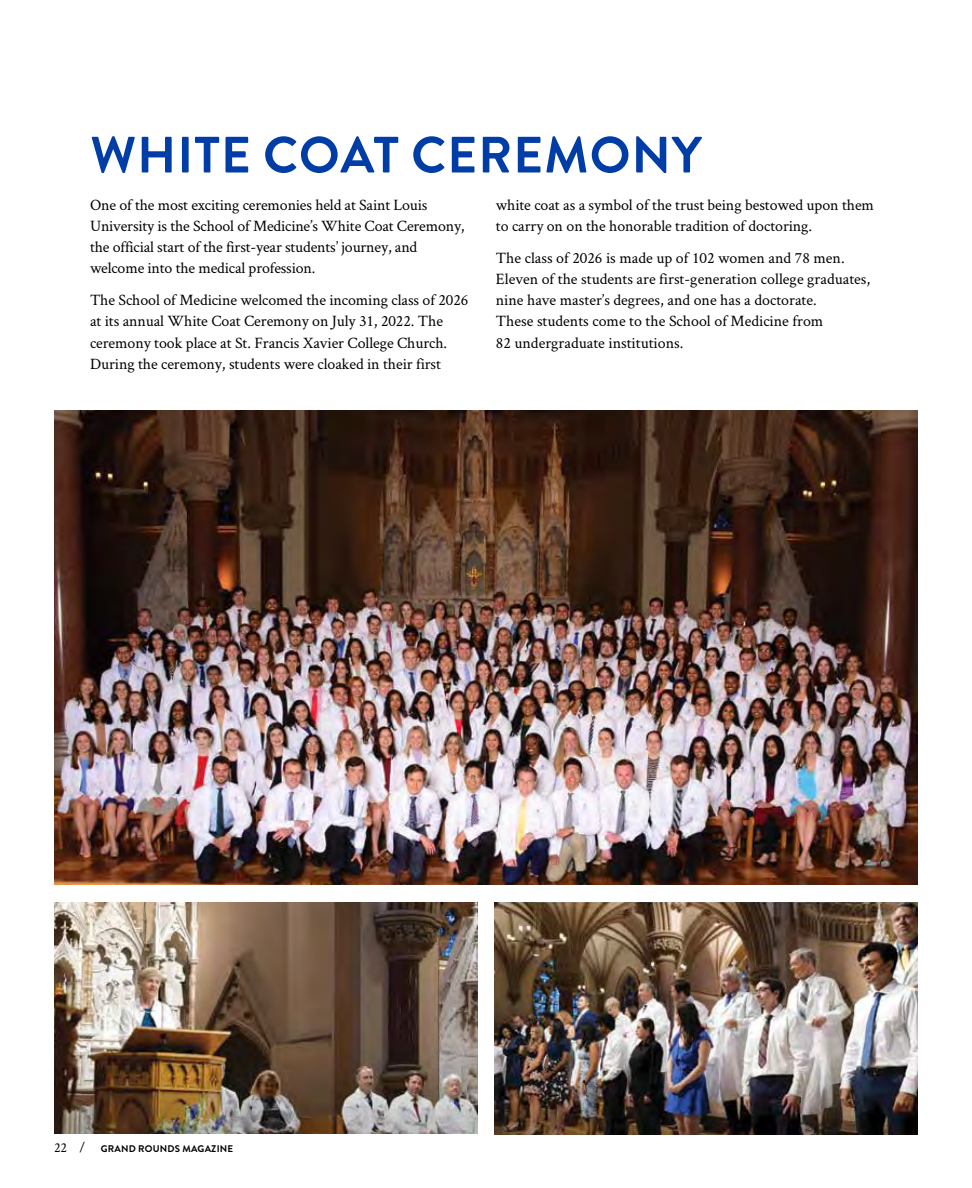
<style>
.page{position:relative;width:972px;height:1188px;background:#fff}
.page>*{position:absolute;margin:0;border:0;box-sizing:border-box;transform-origin:0 0}
.t1{font:700 51px "Brandon Grotesque";letter-spacing:.02em;color:#003da6}
.t2{font:15.9px/21.1px "Crimson Text";letter-spacing:-.005em;color:#000}
.t3{font:700 9.6px "Brandon Grotesque";letter-spacing:.02em;color:#000}
.s1{font-family:"Crimson Text";font-weight:400;font-size:13.8px}
</style>
<div class="page">
<img style="left:494px;top:902px;width:424px;height:232px">
<img style="left:54px;top:410px;width:864px;height:475px">
<img style="left:54px;top:902px;width:424px;height:232px">
<h1 class="t1" style="left:90px;top:119px;width:613px">WHITE COAT CEREMONY</h1>
<p class="t2" style="left:90px;top:194px;width:376px">One of the most exciting ceremonies held at Saint Louis University is the School of Medicine’s White Coat Ceremony, the official start of the first-year students’ journey, and welcome into the medical profession.</p>
<p class="t2" style="left:90px;top:289px;width:380px">The School of Medicine welcomed the incoming class of 2026 at its annual White Coat Ceremony on July 31, 2022. The ceremony took place at St. Francis Xavier College Church.<br>During the ceremony, students were cloaked in their first</p>
<p class="t2" style="left:496px;top:194px;width:380px">white coat as a symbol of the trust being bestowed upon them to carry on on the honorable tradition of doctoring.</p>
<p class="t2" style="left:496px;top:247px;width:376px">The class of 2026 is made up of 102 women and 78 men.<br>Eleven of the students are first-generation college graduates, nine have master’s degrees, and one has a doctorate.<br>These students come to the School of Medicine from<br>82 undergraduate institutions.</p>
<p class="t3" style="left:54px;top:1142px;width:181px"><span class="s1">22 /</span> GRAND ROUNDS MAGAZINE</p>
</div>
